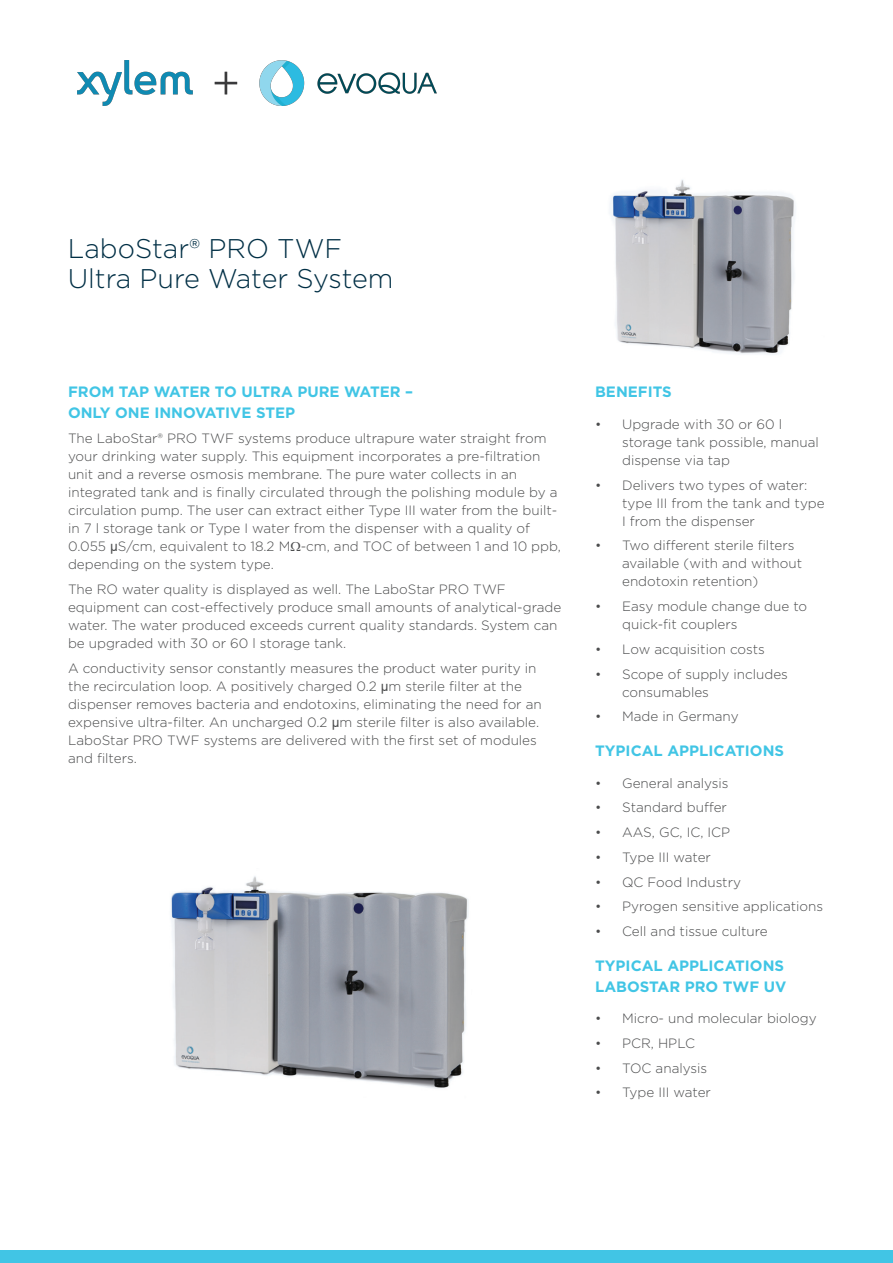
<style>
.page{position:relative;width:893px;height:1263px;background:#fff}
.page>*{position:absolute;margin:0;border:0;box-sizing:border-box;transform-origin:0 0}
.t1{font:300 27px/30px "Gotham";color:#002f45}
.t2{font:700 15px/21px "Gotham";color:#41c5e5}
.t3{font:300 13.5px/18px "Gotham";color:#4b4c4d}
.s1{font-family:"Arial";font-weight:400}
</style>
<div class="page">
<div style="left:0;top:1250px;width:893px;height:13px;background:#41c5e5"></div>
<img style="left:610px;top:179px;width:185px;height:176px">
<img style="left:170px;top:876px;width:299px;height:213px">
<img style="left:77px;top:60px;width:359px;height:45px">
<h1 class="t1" style="left:68px;top:233px;width:327px">LaboStar® PRO TWF<br>Ultra Pure Water System</h1>
<p class="t2" style="left:68px;top:382px;width:347px">FROM TAP WATER TO ULTRA PURE WATER –<br>ONLY ONE INNOVATIVE STEP</p>
<p class="t3" style="left:68px;top:429px;width:494px">The LaboStar® PRO TWF systems produce ultrapure water straight from your drinking water supply. This equipment incorporates a pre-filtration unit and a reverse osmosis membrane. The pure water collects in an integrated tank and is finally circulated through the polishing module by a circulation pump. The user can extract either Type III water from the built&shy;in 7 l storage tank or Type I water from the dispenser with a quality of 0.055 <span class="s1">µ</span>S/cm, equivalent to 18.2 M -cm, and TOC of between 1 and 10 ppb, depending on the system type.</p>
<p class="t3" style="left:68px;top:580px;width:495px">The RO water quality is displayed as well. The LaboStar PRO TWF equipment can cost-effectively produce small amounts of analytical-grade water. The water produced exceeds current quality standards. System can be upgraded with 30 or 60 l storage tank.</p>
<p class="t3" style="left:68px;top:658px;width:475px">A conductivity sensor constantly measures the product water purity in the recirculation loop. A positively charged 0.2 <span class="s1">µ</span>m sterile filter at the dispenser removes bacteria and endotoxins, eliminating the need for an expensive ultra-filter. An uncharged 0.2 <span class="s1">µ</span>m sterile filter is also available.<br>LaboStar PRO TWF systems are delivered with the first set of modules and filters.</p>
<p class="t2" style="left:595px;top:382px;width:78px">BENEFITS</p>
<p class="t3" style="left:622px;top:415px;width:198px;text-indent:-27px">• Upgrade with 30 or 60 l storage tank possible, manual dispense via tap</p>
<p class="t3" style="left:622px;top:476px;width:204px;text-indent:-27px">• Delivers two types of water: type III from the tank and type<br>I from the dispenser</p>
<p class="t3" style="left:622px;top:536px;width:181px;text-indent:-27px">• Two different sterile filters available (with and without endotoxin retention)</p>
<p class="t3" style="left:622px;top:597px;width:187px;text-indent:-27px">• Easy module change due to quick-fit couplers</p>
<p class="t3" style="left:595px;top:640px;width:171px">• Low acquisition costs</p>
<p class="t3" style="left:622px;top:664px;width:167px;text-indent:-27px">• Scope of supply includes consumables</p>
<p class="t3" style="left:595px;top:707px;width:145px">• Made in Germany</p>
<p class="t2" style="left:595px;top:740px;width:190px">TYPICAL APPLICATIONS</p>
<p class="t3" style="left:595px;top:773px;width:135px">• General analysis</p>
<p class="t3" style="left:595px;top:798px;width:133px">• Standard buffer</p>
<p class="t3" style="left:595px;top:823px;width:137px">• AAS, GC, IC, ICP</p>
<p class="t3" style="left:595px;top:848px;width:117px">• Type III water</p>
<p class="t3" style="left:595px;top:872px;width:147px">• QC Food Industry</p>
<p class="t3" style="left:595px;top:897px;width:230px">• Pyrogen sensitive applications</p>
<p class="t3" style="left:595px;top:922px;width:174px">• Cell and tissue culture</p>
<p class="t2" style="left:595px;top:955px;width:193px">TYPICAL APPLICATIONS<br>LABOSTAR PRO TWF UV</p>
<p class="t3" style="left:595px;top:1009px;width:223px">• Micro- und molecular biology</p>
<p class="t3" style="left:595px;top:1034px;width:101px">• PCR, HPLC</p>
<p class="t3" style="left:595px;top:1058px;width:114px">• TOC analysis</p>
<p class="t3" style="left:595px;top:1083px;width:117px">• Type III water</p>
</div>
